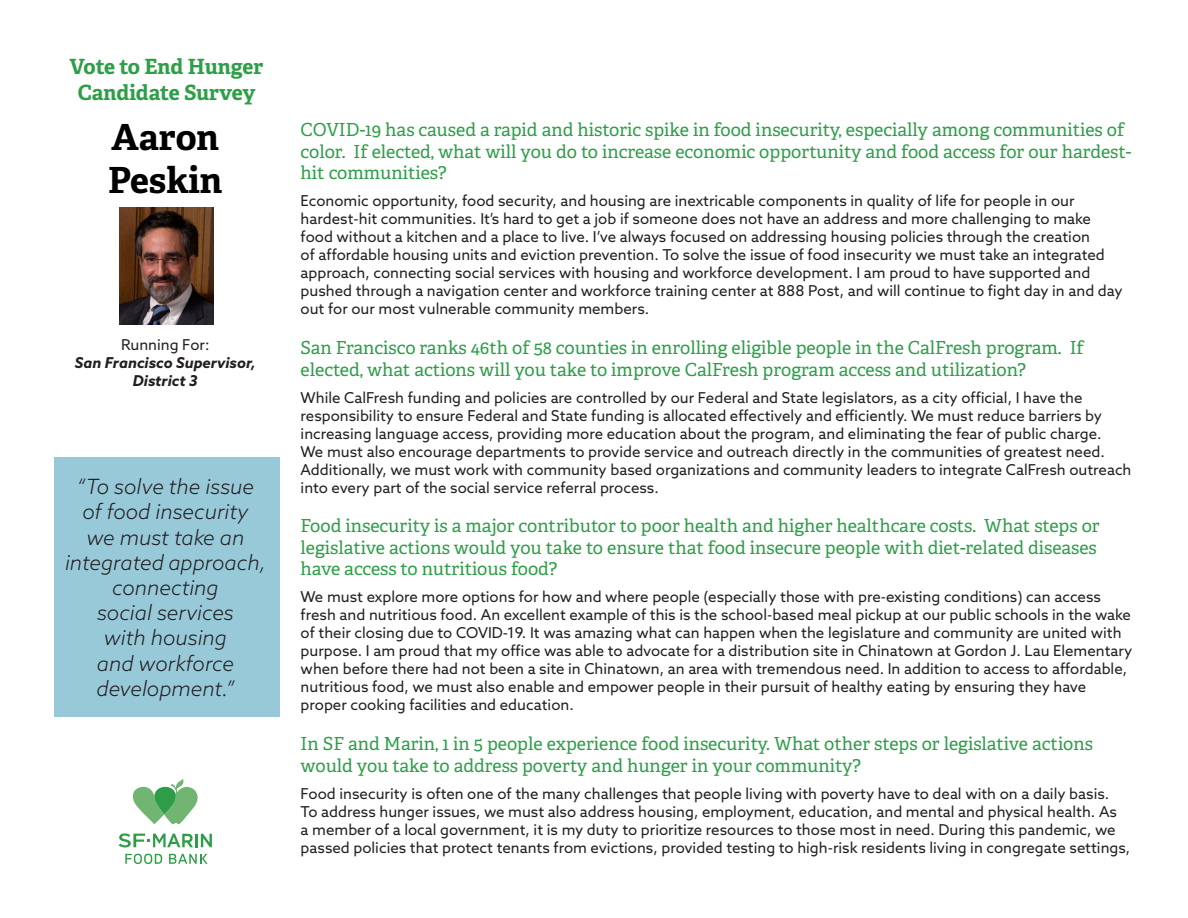
<style>
.page{position:relative;width:1188px;height:918px;background:#fff}
.page>*{position:absolute;margin:0;border:0;box-sizing:border-box;transform-origin:0 0}
.t1{font:700 36px "Adelle";letter-spacing:-.005em;color:#000}
.t2{font:italic 300 21px/25.2px "Azo Sans";color:#231f20;text-align:center}
.t3{font:700 21px "Adelle";color:#2e9f48}
.t4{font:18px/21.6px "Adelle";color:#2e9f48}
.t5{font:15px/18px "Azo Sans";color:#231f20}
.t6{font:italic 700 15px/18px "Azo Sans";color:#231f20;text-align:center}
</style>
<div class="page">
<div style="left:54px;top:458px;width:225px;height:259px;background:#98c9d9"></div>
<svg style="left:169px;top:854px;width:39px;height:10px"></svg>
<svg style="left:125px;top:854px;width:37px;height:10px"></svg>
<svg style="left:119px;top:833px;width:93px;height:14px"></svg>
<svg style="left:132px;top:779px;width:66px;height:45px"></svg>
<img style="left:120px;top:207px;width:94px;height:117px">
<p class="t3" style="left:70px;top:52px;width:195px">Vote to End Hunger</p>
<p class="t3" style="left:78px;top:77px;width:179px">Candidate Survey</p>
<p class="t1" style="left:111px;top:111px;width:109px">Aaron</p>
<p class="t1" style="left:108px;top:155px;width:116px">Peskin</p>
<p class="t5" style="left:121px;top:335px;width:90px">Running For:</p>
<p class="t6" style="left:75px;top:353px;width:182px">San Francisco Supervisor,<br>District 3</p>
<p class="t2" style="left:65px;top:474px;width:202px">“To solve the issue of food insecurity<br>we must take an integrated approach, connecting<br>social services<br>with housing<br>and workforce development.”</p>
<p class="t4" style="left:301px;top:119px;width:832px">COVID-19 has caused a rapid and historic spike in food insecurity, especially among communities of color. If elected, what will you do to increase economic opportunity and food access for our hardest&shy;hit communities?</p>
<p class="t5" style="left:301px;top:192px;width:823px">Economic opportunity, food security, and housing are inextricable components in quality of life for people in our hardest-hit communities. It’s hard to get a job if someone does not have an address and more challenging to make food without a kitchen and a place to live. I’ve always focused on addressing housing policies through the creation<br>of affordable housing units and eviction prevention. To solve the issue of food insecurity we must take an integrated approach, connecting social services with housing and workforce development. I am proud to have supported and pushed through a navigation center and workforce training center at 888 Post, and will continue to fight day in and day out for our most vulnerable community members.</p>
<p class="t4" style="left:301px;top:337px;width:785px">San Francisco ranks 46th of 58 counties in enrolling eligible people in the CalFresh program. If elected, what actions will you take to improve CalFresh program access and utilization?</p>
<p class="t5" style="left:301px;top:388px;width:832px">While CalFresh funding and policies are controlled by our Federal and State legislators, as a city official, I have the responsibility to ensure Federal and State funding is allocated effectively and efficiently. We must reduce barriers by increasing language access, providing more education about the program, and eliminating the fear of public charge.<br>We must also encourage departments to provide service and outreach directly in the communities of greatest need.<br>Additionally, we must work with community based organizations and community leaders to integrate CalFresh outreach into every part of the social service referral process.</p>
<p class="t4" style="left:301px;top:515px;width:801px">Food insecurity is a major contributor to poor health and higher healthcare costs. What steps or legislative actions would you take to ensure that food insecure people with diet-related diseases have access to nutritious food?</p>
<p class="t5" style="left:301px;top:588px;width:833px">We must explore more options for how and where people (especially those with pre-existing conditions) can access fresh and nutritious food. An excellent example of this is the school-based meal pickup at our public schools in the wake of their closing due to COVID-19. It was amazing what can happen when the legislature and community are united with purpose. I am proud that my office was able to advocate for a distribution site in Chinatown at Gordon J. Lau Elementary when before there had not been a site in Chinatown, an area with tremendous need. In addition to access to affordable, nutritious food, we must also enable and empower people in their pursuit of healthy eating by ensuring they have proper cooking facilities and education.</p>
<p class="t4" style="left:301px;top:733px;width:794px">In SF and Marin, 1 in 5 people experience food insecurity. What other steps or legislative actions would you take to address poverty and hunger in your community?</p>
<p class="t5" style="left:301px;top:784px;width:831px">Food insecurity is often one of the many challenges that people living with poverty have to deal with on a daily basis.<br>To address hunger issues, we must also address housing, employment, education, and mental and physical health. As<br>a member of a local government, it is my duty to prioritize resources to those most in need. During this pandemic, we passed policies that protect tenants from evictions, provided testing to high-risk residents living in congregate settings,</p>
</div>
